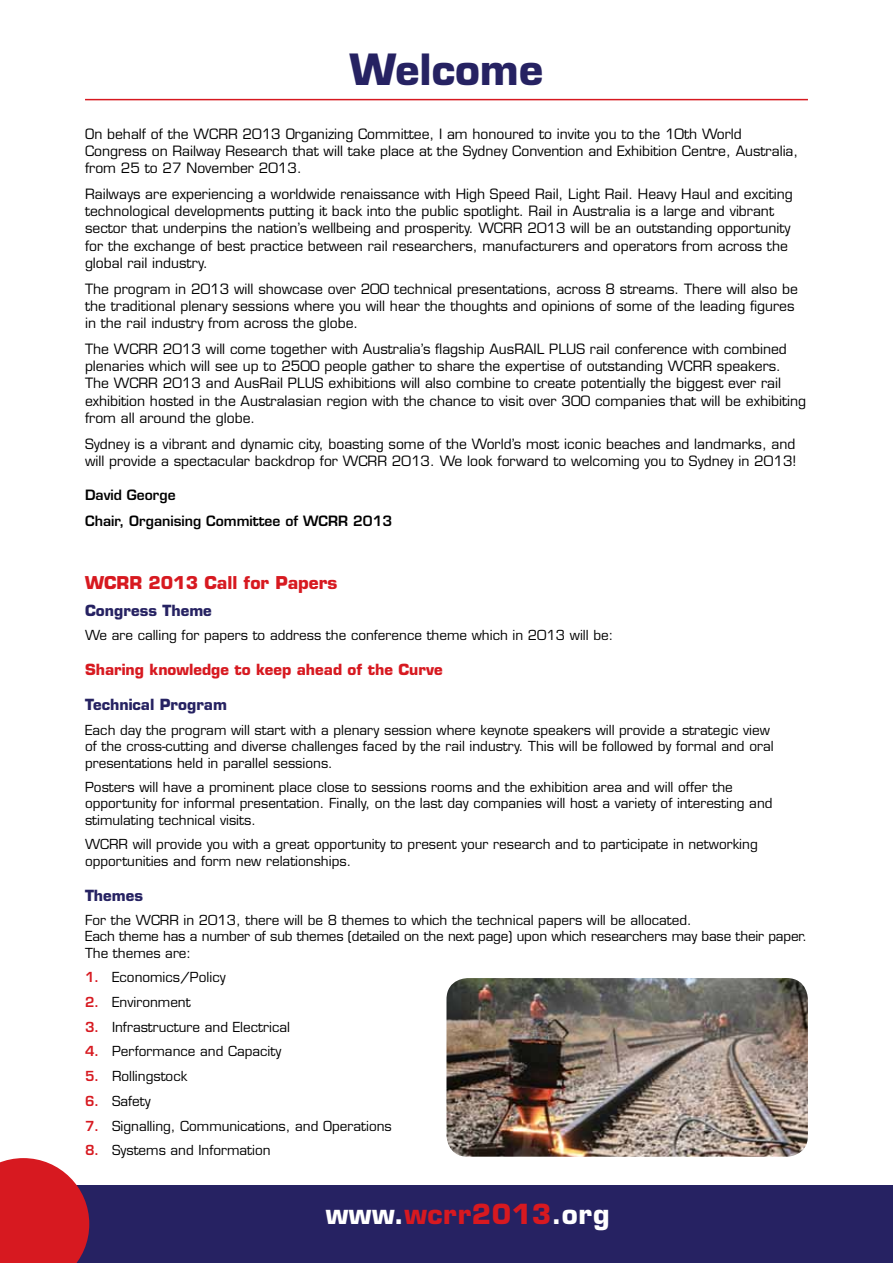
<style>
.page{position:relative;width:893px;height:1263px;background:#fff}
.page>*{position:absolute;margin:0;border:0;box-sizing:border-box;transform-origin:0 0}
.t1{font:700 42px "Eurostile";color:#262262}
.t2{font:700 27px "Eurostile";letter-spacing:.02em;color:#fff}
.t3{font:700 17.25px "Eurostile";color:#d71920}
.t4{font:700 15px "Eurostile";color:#d71920}
.t5{font:700 15px "Eurostile";color:#262262}
.t6{font:13.8px/17.2px "Eurostile";color:#000}
.t7{font:600 13.8px/25.8px "Eurostile";color:#000}
.t8{font:13.5px/16.2px "Eurostile";color:#000}
.s1{font-weight:600;color:#d71920}
.s2{color:#d71920}
</style>
<div class="page">
<div style="left:0;top:1185px;width:893px;height:78px;background:#262262"></div>
<hr style="left:85px;top:99px;width:723px;height:1px;background:#d71920">
<img style="left:446px;top:978px;width:362px;height:179px">
<svg style="left:0;top:1158px;width:89px;height:105px;background:#d42d35"></svg>
<h1 class="t1" style="left:350px;top:43px;width:195px">Welcome</h1>
<p class="t6" style="left:85px;top:125px;width:715px">On behalf of the WCRR 2013 Organizing Committee, I am honoured to invite you to the 10th World<br>Congress on Railway Research that will take place at the Sydney Convention and Exhibition Centre, Australia, from 25 to 27 November 2013.</p>
<p class="t6" style="left:85px;top:185px;width:709px">Railways are experiencing a worldwide renaissance with High Speed Rail, Light Rail. Heavy Haul and exciting technological developments putting it back into the public spotlight. Rail in Australia is a large and vibrant sector that underpins the nation’s wellbeing and prosperity. WCRR 2013 will be an outstanding opportunity for the exchange of best practice between rail researchers, manufacturers and operators from across the global rail industry.</p>
<p class="t6" style="left:85px;top:280px;width:714px">The program in 2013 will showcase over 200 technical presentations, across 8 streams. There will also be the traditional plenary sessions where you will hear the thoughts and opinions of some of the leading figures in the rail industry from across the globe.</p>
<p class="t6" style="left:85px;top:340px;width:722px">The WCRR 2013 will come together with Australia’s flagship AusRAIL PLUS rail conference with combined plenaries which will see up to 2500 people gather to share the expertise of outstanding WCRR speakers.<br>The WCRR 2013 and AusRail PLUS exhibitions will also combine to create potentially the biggest ever rail exhibition hosted in the Australasian region with the chance to visit over 300 companies that will be exhibiting from all around the globe.</p>
<p class="t6" style="left:85px;top:435px;width:713px">Sydney is a vibrant and dynamic city, boasting some of the World’s most iconic beaches and landmarks, and will provide a spectacular backdrop for WCRR 2013. We look forward to welcoming you to Sydney in 2013!</p>
<p class="t7" style="left:85px;top:482px;width:309px">David George<br>Chair, Organising Committee of WCRR 2013</p>
<p class="t3" style="left:85px;top:572px;width:254px">WCRR 2013 Call for Papers</p>
<p class="t5" style="left:85px;top:601px;width:128px">Congress Theme</p>
<p class="t8" style="left:85px;top:627px;width:530px">We are calling for papers to address the conference theme which in 2013 will be:</p>
<p class="t4" style="left:85px;top:661px;width:359px">Sharing knowledge to keep ahead of the Curve</p>
<p class="t5" style="left:85px;top:696px;width:143px">Technical Program</p>
<p class="t8" style="left:85px;top:722px;width:690px">Each day the program will start with a plenary session where keynote speakers will provide a strategic view of the cross-cutting and diverse challenges faced by the rail industry. This will be followed by formal and oral presentations held in parallel sessions.</p>
<p class="t8" style="left:85px;top:779px;width:689px">Posters will have a prominent place close to sessions rooms and the exhibition area and will offer the opportunity for informal presentation. Finally, on the last day companies will host a variety of interesting and stimulating technical visits.</p>
<p class="t8" style="left:85px;top:836px;width:674px">WCRR will provide you with a great opportunity to present your research and to participate in networking opportunities and form new relationships.</p>
<p class="t5" style="left:85px;top:886px;width:60px">Themes</p>
<p class="t8" style="left:85px;top:912px;width:724px">For the WCRR in 2013, there will be 8 themes to which the technical papers will be allocated.<br>Each theme has a number of sub themes (detailed on the next page) upon which researchers may base their paper.<br>The themes are:</p>
<p class="t8" style="left:85px;top:969px;width:142px"><span class="s1">1.</span> Economics/Policy</p>
<p class="t8" style="left:85px;top:994px;width:107px"><span class="s1">2.</span> Environment</p>
<p class="t8" style="left:85px;top:1019px;width:206px"><span class="s1">3.</span> Infrastructure and Electrical</p>
<p class="t8" style="left:85px;top:1043px;width:198px"><span class="s1">4.</span> Performance and Capacity</p>
<p class="t8" style="left:85px;top:1068px;width:104px"><span class="s1">5.</span> Rollingstock</p>
<p class="t8" style="left:85px;top:1093px;width:67px"><span class="s1">6.</span> Safety</p>
<p class="t8" style="left:85px;top:1118px;width:308px"><span class="s1">7.</span> Signalling, Communications, and Operations</p>
<p class="t8" style="left:85px;top:1142px;width:187px"><span class="s1">8.</span> Systems and Information</p>
<h2 class="t2" style="left:326px;top:1197px;width:285px">www.<span class="s2">wcrr2013</span>.org</h2>
</div>
